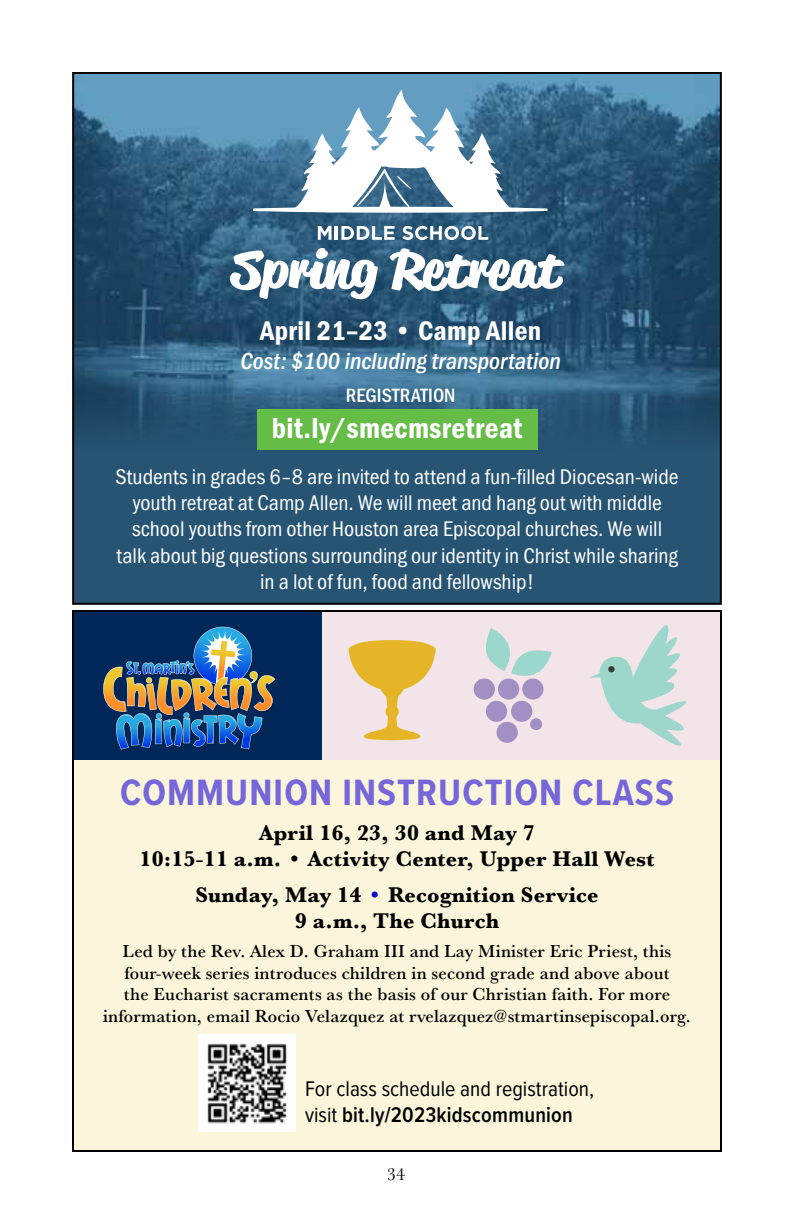
<style>
.page{position:relative;width:792px;height:1224px;background:#fff}
.page>*{position:absolute;margin:0;border:0;box-sizing:border-box;transform-origin:0 0}
.t1{font:700 38px "Proxima Nova Cond";letter-spacing:.03em;color:#7566d9}
.t2{font:30px "Franklin Gothic URW Con Dem";letter-spacing:.01em;color:#fff}
.t3{font:28px "Franklin Gothic URW Con Dem";letter-spacing:.01em;color:#fff}
.t4{font:24px "Franklin Gothic URW Con Med Ita";color:#fff}
.t5{font:22px/26.4px "Franklin Gothic URW Cond";color:#fff;text-align:center}
.t6{font:700 expanded 22px/26.4px "Baskerville URW";letter-spacing:.01em;color:#000;text-align:center}
.t7{font:22px/26.4px "Proxima Nova Cond";color:#000}
.t8{font:500 20px "Franklin Gothic URW Cond";color:#fff}
.t9{font:500 18px/21.6px "Baskerville URW";letter-spacing:.01em;color:#000;text-align:center}
.t10{font:18px "Baskerville URW";color:#000}
.s1{color:#0a04bf}
.s2{font-weight:600}
</style>
<div class="page">
<div style="left:73px;top:757px;width:648px;height:394px;background:#fbf6db"></div>
<div style="left:73px;top:611px;width:249px;height:148px;background:#022859"></div>
<svg style="left:103px;top:627px;width:172px;height:123px"></svg>
<div style="left:322px;top:611px;width:399px;height:148px;background:#f3e4e9"></div>
<svg style="left:348px;top:640px;width:88px;height:101px"></svg>
<svg style="left:483px;top:628px;width:69px;height:52px"></svg>
<div style="left:474px;top:679px;width:21px;height:21px;background:#a28fc4;border-radius:50%"></div>
<div style="left:498px;top:679px;width:21px;height:21px;background:#a28fc4;border-radius:50%"></div>
<div style="left:486px;top:701px;width:21px;height:21px;background:#a28fc4;border-radius:50%"></div>
<div style="left:511px;top:701px;width:21px;height:21px;background:#a28fc4;border-radius:50%"></div>
<div style="left:497px;top:722px;width:21px;height:21px;background:#a28fc4;border-radius:50%"></div>
<div style="left:530px;top:718px;width:12px;height:12px;background:#a28fc4;border-radius:50%"></div>
<div style="left:522px;top:679px;width:22px;height:21px;background:#a28fc4;border-radius:50%"></div>
<svg style="left:590px;top:625px;width:96px;height:121px"></svg>
<div style="left:608px;top:666px;width:7px;height:6px;background:#323e32;border-radius:50%"></div>
<img style="left:199px;top:1035px;width:97px;height:96px">
<div style="left:72px;top:610px;width:650px;height:542px;border:2px solid #000"></div>
<img style="left:75px;top:75px;width:644px;height:293px">
<svg style="left:230px;top:248px;width:335px;height:51px"></svg>
<svg style="left:318px;top:226px;width:14px;height:14px"></svg>
<hr style="left:335px;top:226px;width:3px;height:14px;background:#fff">
<svg style="left:341px;top:226px;width:54px;height:14px"></svg>
<svg style="left:402px;top:226px;width:86px;height:14px"></svg>
<svg style="left:253px;top:90px;width:295px;height:123px"></svg>
<svg style="left:75px;top:368px;width:644px;height:234px;background:#295776"></svg>
<div style="left:257px;top:410px;width:281px;height:40px;background:#65bc46"></div>
<div style="left:72px;top:72px;width:650px;height:533px;border:2px solid #000"></div>
<p class="t3" style="left:260px;top:312px;width:282px">April 21–23 • Camp Allen</p>
<p class="t4" style="left:241px;top:344px;width:322px">Cost: $100 including transportation</p>
<p class="t8" style="left:346px;top:381px;width:111px">REGISTRATION</p>
<h2 class="t2" style="left:272px;top:408px;width:252px">bit.ly/smecmsretreat</h2>
<p class="t5" style="left:116px;top:462px;width:565px">Students in grades 6–8 are invited to attend a fun-filled Diocesan-wide youth retreat at Camp Allen. We will meet and hang out with middle school youths from other Houston area Episcopal churches. We will talk about big questions surrounding our identity in Christ while sharing in a lot of fun, food and fellowship!</p>
<h1 class="t1" style="left:120px;top:764px;width:555px">COMMUNION INSTRUCTION CLASS</h1>
<p class="t6" style="left:140px;top:821px;width:516px">April 16, 23, 30 and May 7<br>10:15-11 a.m. • Activity Center, Upper Hall West</p>
<p class="t6" style="left:195px;top:882px;width:405px">Sunday, May 14 <span class="s1">•</span> Recognition Service<br>9 a.m., The Church</p>
<p class="t9" style="left:103px;top:940px;width:589px">Led by the Rev. Alex D. Graham III and Lay Minister Eric Priest, this four-week series introduces children in second grade and above about<br>the Eucharist sacraments as the basis of our Christian faith. For more information, email Rocio Velazquez at rvelazquez@stmartinsepiscopal.org.</p>
<p class="t7" style="left:305px;top:1076px;width:291px">For class schedule and registration, visit <span class="s2">bit.ly/2023kidscommunion</span></p>
<p class="t10" style="left:387px;top:1162px;width:20px">34</p>
</div>
